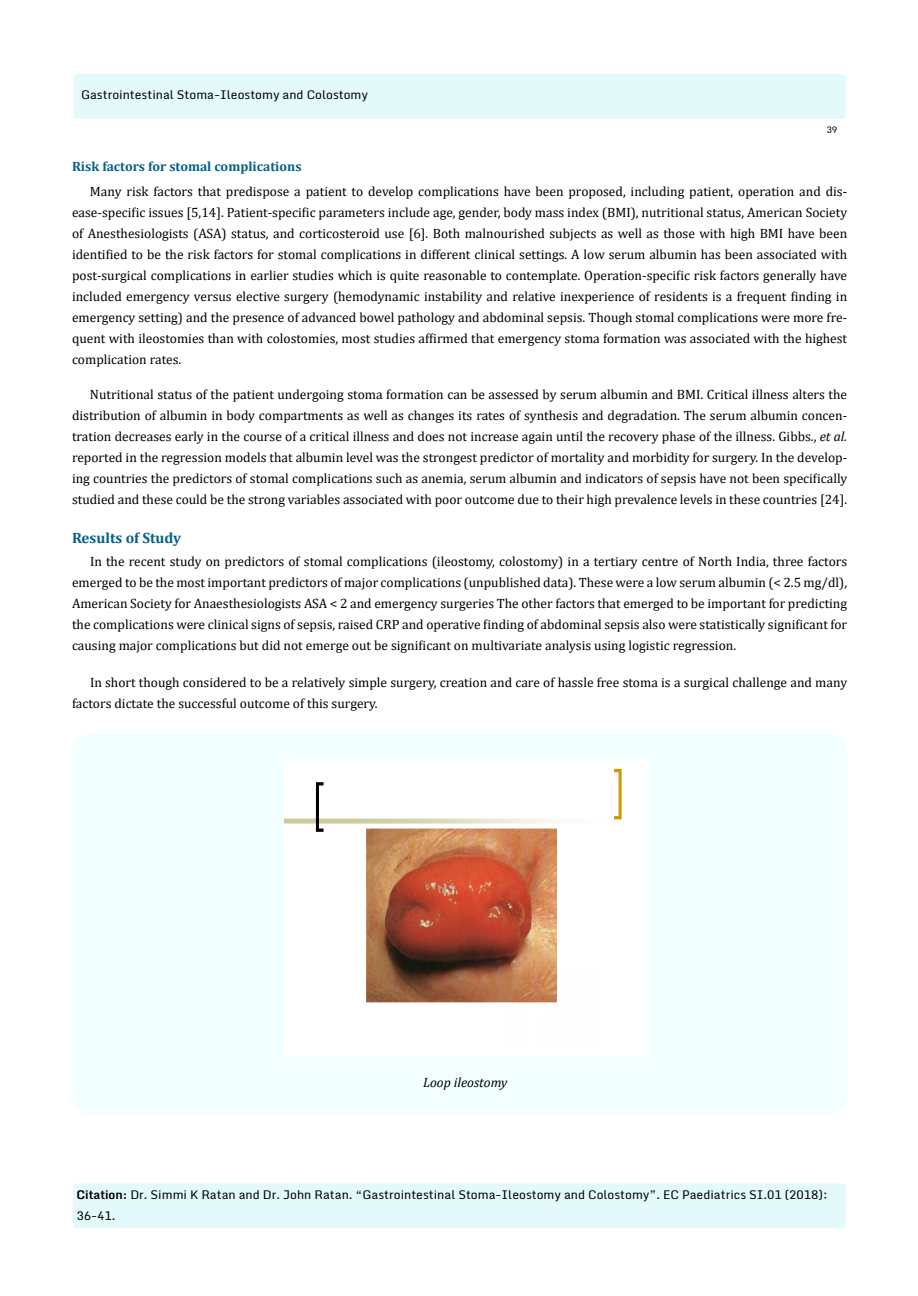
<style>
.page{position:relative;width:918px;height:1296px;background:#fff}
.page>*{position:absolute;margin:0;border:0;box-sizing:border-box;transform-origin:0 0}
.t1{font:700 15px "Cambria";color:#046089}
.t2{font:13.5px/21px "Cambria";color:#000;text-align:justify}
.t3{font:700 13.5px "Cambria";color:#046089}
.t4{font:italic 13.5px "Cambria";color:#000}
.t5{font:12px/21px "Monda";color:#000}
.t6{font:9px "Monda";color:#000}
.s1{font-style:italic}
.s2{font-weight:700}
</style>
<div class="page">
<div style="left:73px;top:73px;width:773px;height:47px;background:#e3f9fa;border-radius:4px"></div>
<div style="left:72px;top:72px;width:775px;height:48px;border:2px solid #fff;border-radius:4px"></div>
<div style="left:72px;top:1183px;width:774px;height:46px;background:#e3f9fa;border-radius:4px"></div>
<div style="left:71px;top:1182px;width:776px;height:48px;border:2px solid #fff;border-radius:4px"></div>
<div style="left:72px;top:734px;width:775px;height:380px;background:#f1ffff;border-radius:18px"></div>
<img style="left:285px;top:759px;width:364px;height:298px">
<p class="t5" style="left:81px;top:85px;width:289px">Gastrointestinal Stoma-Ileostomy and Colostomy</p>
<p class="t6" style="left:826px;top:124px;width:12px">39</p>
<p class="t3" style="left:72px;top:157px;width:231px">Risk factors for stomal complications</p>
<p class="t2" style="left:72px;top:181px;width:777px;text-indent:18px">Many risk factors that predispose a patient to develop complications have been proposed, including patient, operation and dis&shy;ease-specific issues [5,14]. Patient-specific parameters include age, gender, body mass index (BMI), nutritional status, American Society of Anesthesiologists (ASA) status, and corticosteroid use [6]. Both malnourished subjects as well as those with high BMI have been identified to be the risk factors for stomal complications in different clinical settings. A low serum albumin has been associated with post-surgical complications in earlier studies which is quite reasonable to contemplate. Operation-specific risk factors generally have included emergency versus elective surgery (hemodynamic instability and relative inexperience of residents is a frequent finding in emergency setting) and the presence of advanced bowel pathology and abdominal sepsis. Though stomal complications were more fre&shy;quent with ileostomies than with colostomies, most studies affirmed that emergency stoma formation was associated with the highest complication rates.</p>
<p class="t2" style="left:72px;top:384px;width:777px;text-indent:18px">Nutritional status of the patient undergoing stoma formation can be assessed by serum albumin and BMI. Critical illness alters the distribution of albumin in body compartments as well as changes its rates of synthesis and degradation. The serum albumin concen&shy;tration decreases early in the course of a critical illness and does not increase again until the recovery phase of the illness. Gibbs., <span class="s1">et al. </span>reported in the regression models that albumin level was the strongest predictor of mortality and morbidity for surgery. In the develop&shy;ing countries the predictors of stomal complications such as anemia, serum albumin and indicators of sepsis have not been specifically studied and these could be the strong variables associated with poor outcome due to their high prevalence levels in these countries [24].</p>
<p class="t1" style="left:72px;top:527px;width:111px">Results of Study</p>
<p class="t2" style="left:72px;top:551px;width:777px;text-indent:18px">In the recent study on predictors of stomal complications (ileostomy, colostomy) in a tertiary centre of North India, three factors emerged to be the most important predictors of major complications (unpublished data). These were a low serum albumin (&lt; 2.5 mg/dl), American Society for Anaesthesiologists ASA &lt; 2 and emergency surgeries The other factors that emerged to be important for predicting the complications were clinical signs of sepsis, raised CRP and operative finding of abdominal sepsis also were statistically significant for causing major complications but did not emerge out be significant on multivariate analysis using logistic regression.</p>
<p class="t2" style="left:72px;top:672px;width:777px;text-indent:18px">In short though considered to be a relatively simple surgery, creation and care of hassle free stoma is a surgical challenge and many factors dictate the successful outcome of this surgery.</p>
<p class="t4" style="left:423px;top:1073px;width:86px">Loop ileostomy</p>
<p class="t5" style="left:76px;top:1184px;width:753px"><span class="s2">Citation:</span> Dr. Simmi K Ratan and Dr. John Ratan. “Gastrointestinal Stoma-Ileostomy and Colostomy”. EC Paediatrics SI.01 (2018):<br>36-41.</p>
</div>
